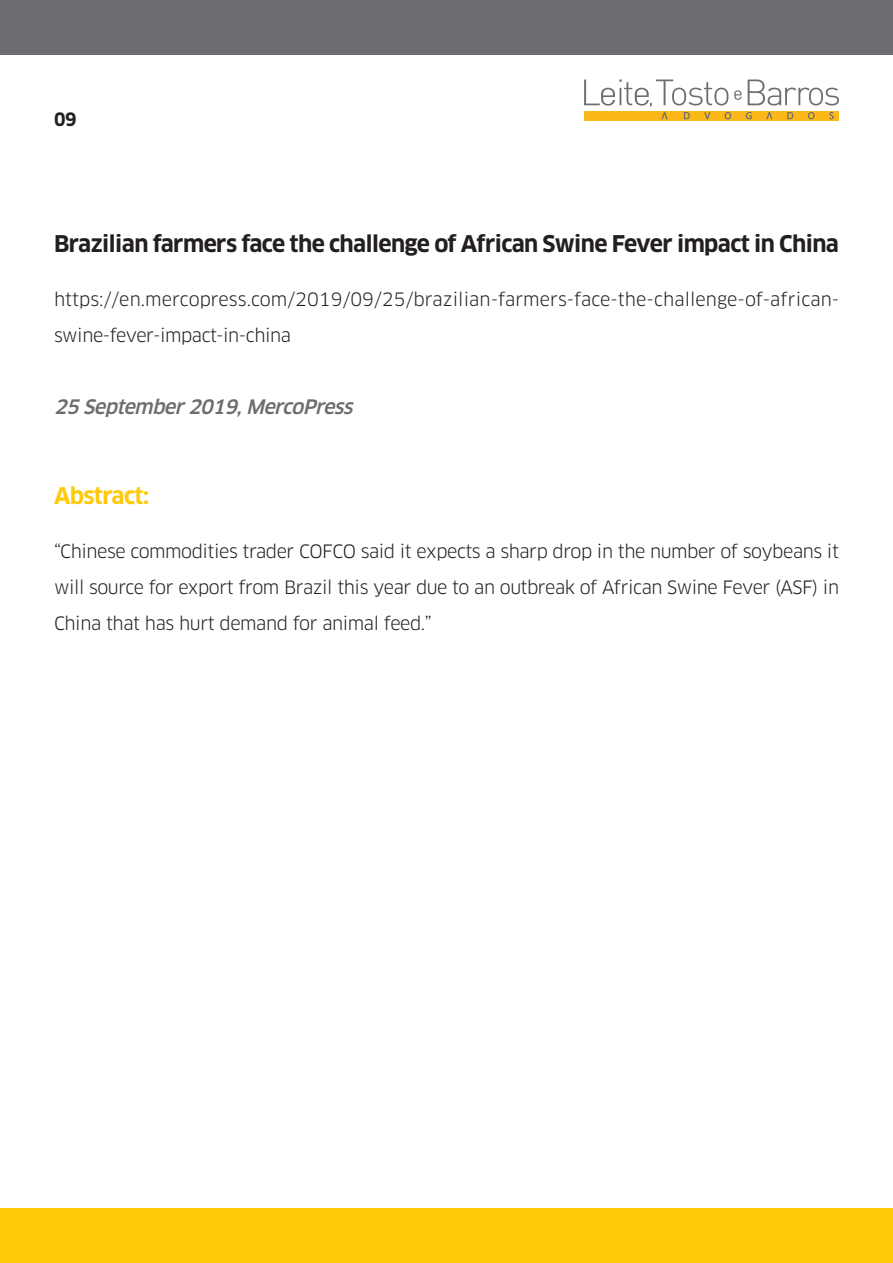
<style>
.page{position:relative;width:893px;height:1263px;background:#fff}
.page>*{position:absolute;margin:0;border:0;box-sizing:border-box;transform-origin:0 0}
.t1{font:700 22.5px "Clan OT";letter-spacing:-.025em;color:#231f20}
.t2{font:700 22.5px "Clan OT";letter-spacing:-.025em;color:#feca0a}
.t3{font:italic 500 19.5px "Clan OT";color:#6c6d70}
.t4{font:18px/36px "Clan OT";letter-spacing:-.025em;color:#231f20;text-align:justify}
.t5{font:18px/36px "Clan OT";letter-spacing:.005em;color:#231f20}
.t6{font:700 18px "Clan OT";color:#231f20}
</style>
<div class="page">
<div style="left:0;top:1209px;width:893px;height:54px;background:#feca0a"></div>
<div style="left:0;top:0;width:893px;height:54px;background:#6c6d70"></div>
<div style="left:584px;top:111px;width:255px;height:10px;background:#fcb818"></div>
<svg style="left:584px;top:80px;width:255px;height:39px"></svg>
<p class="t6" style="left:54px;top:109px;width:24px">09</p>
<p class="t1" style="left:54px;top:231px;width:786px">Brazilian farmers face the challenge of African Swine Fever impact in China</p>
<p class="t5" style="left:54px;top:281px;width:787px">https://en.mercopress.com/2019/09/25/brazilian-farmers-face-the-challenge-of-african&shy;swine-fever-impact-in-china</p>
<p class="t3" style="left:54px;top:395px;width:305px">25 September2019,MercoPress</p>
<p class="t2" style="left:54px;top:483px;width:97px">Abstract:</p>
<p class="t4" style="left:54px;top:533px;width:787px">“Chinese commodities trader COFCO said it expects a sharp drop in the number of soybeans it will source for export from Brazil this year due to an outbreak of African Swine Fever (ASF) in China that has hurt demand for animal feed.”</p>
</div>
